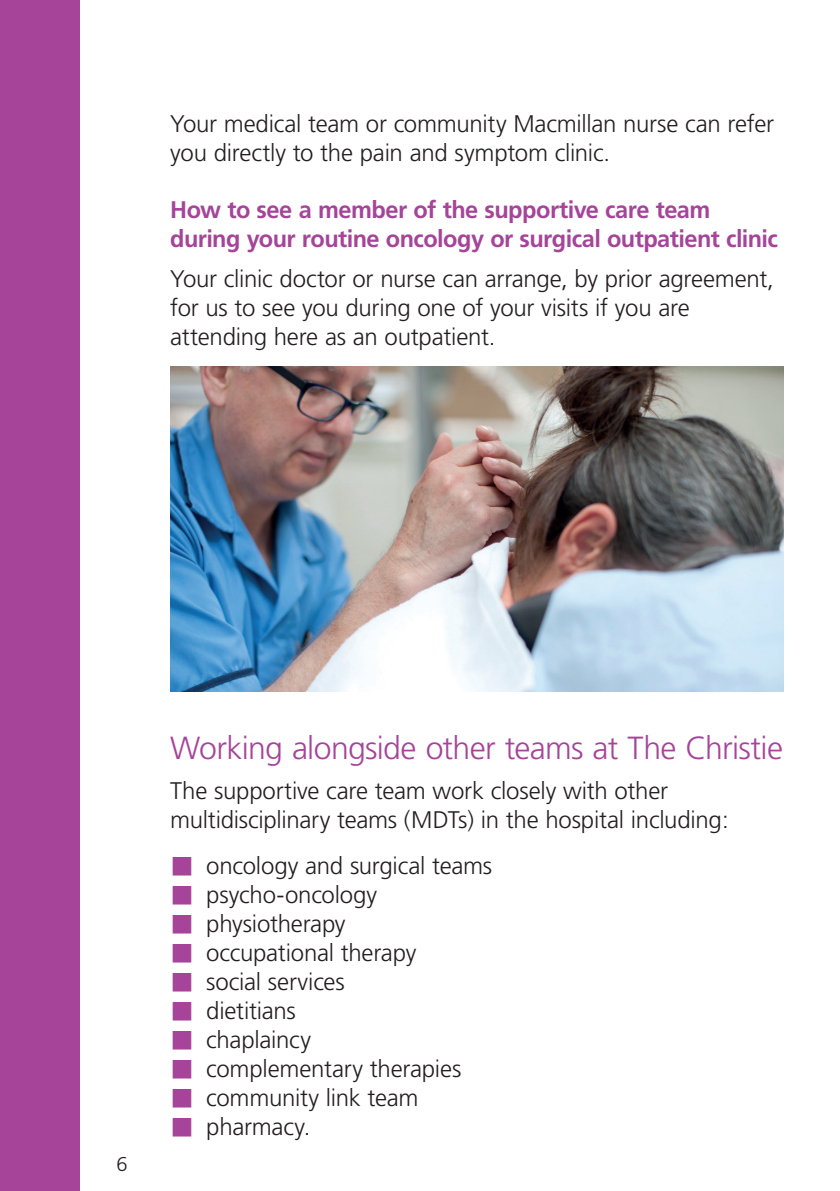
<style>
.page{position:relative;width:840px;height:1191px;background:#fff}
.page>*{position:absolute;margin:0;border:0;box-sizing:border-box;transform-origin:0 0}
.t1{font:300 32px "Frutiger";letter-spacing:-.02em;color:#a54499}
.t2{font:300 24px/29px "Frutiger";letter-spacing:-.01em;color:#231f20}
.t3{font:700 24px/29px "Frutiger";letter-spacing:-.025em;color:#a54499}
.t4{font:300 20px "Frutiger";color:#231f20}
</style>
<div class="page">
<div style="left:0;top:0;width:79px;height:1191px;background:#a54499"></div>
<img style="left:170px;top:367px;width:612px;height:324px">
<p class="t2" style="left:170px;top:109px;width:605px">Your medical team or community Macmillan nurse can refer you directly to the pain and symptom clinic.</p>
<p class="t3" style="left:170px;top:195px;width:609px">How to see a member of the supportive care team during your routine oncology or surgical outpatient clinic</p>
<p class="t2" style="left:170px;top:265px;width:605px">Your clinic doctor or nurse can arrange, by prior agreement, for us to see you during one of your visits if you are attending here as an outpatient.</p>
<p class="t4" style="left:116px;top:1152px;width:13px">6</p>
<h1 class="t1" style="left:170px;top:729px;width:614px">Working alongside other teams at The Christie</h1>
<p class="t2" style="left:170px;top:776px;width:560px">The supportive care team work closely with other multidisciplinary teams (MDTs) in the hospital including:</p>
<p class="t2" style="left:206px;top:850px;width:287px">oncology and surgical teams psycho-oncology physiotherapy<br>occupational therapy<br>social services<br>dietitians<br>chaplaincy<br>complementary therapies community link team pharmacy.</p>
</div>
